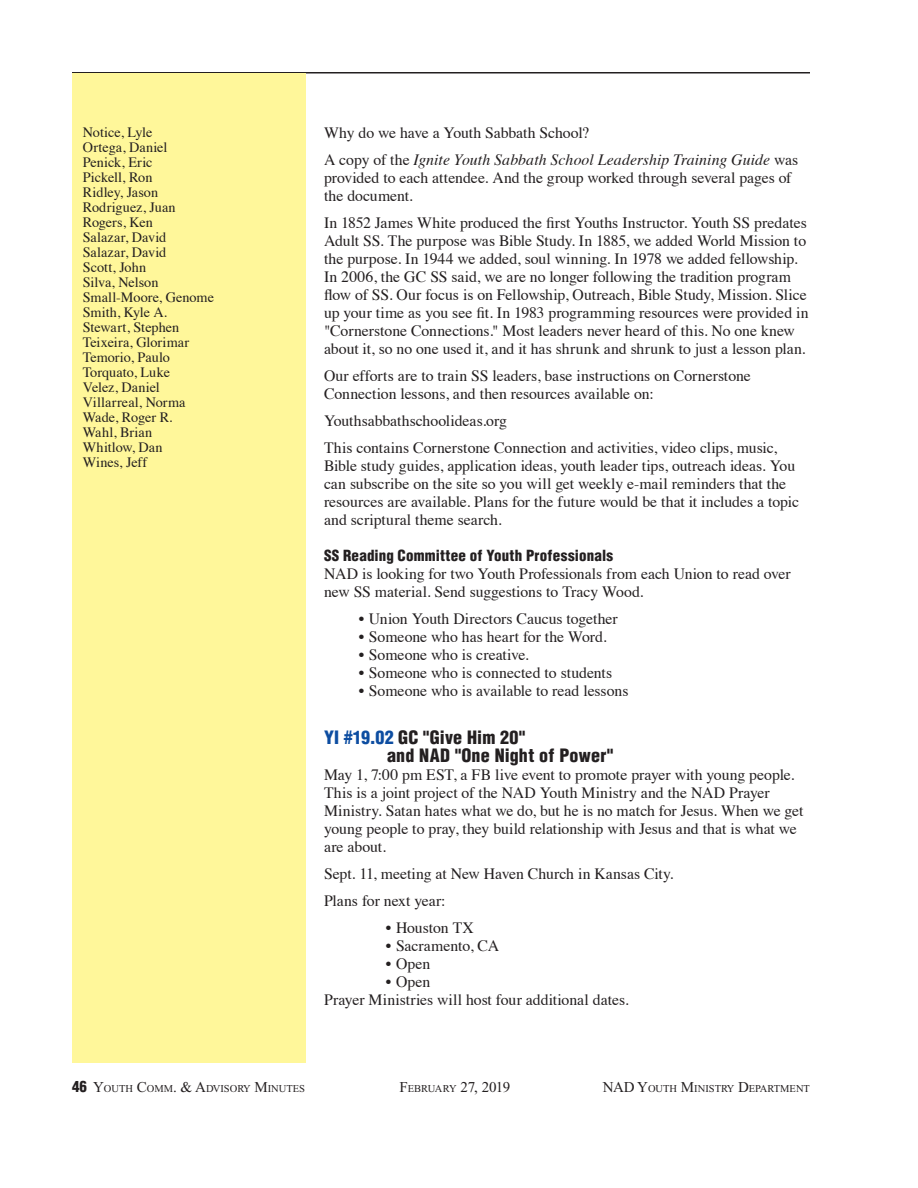
<style>
.page{position:relative;width:918px;height:1188px;background:#fff}
.page>*{position:absolute;margin:0;border:0;box-sizing:border-box;transform-origin:0 0}
.Subhead_2_12_12{font:900 condensed 18px/18px "Helvetica";letter-spacing:.01em;color:#231f20}
.BT_10_5_12_flush{font:15.75px/18px "Times";letter-spacing:-.005em;color:#231f20}
.Indent_1_10_5_12{font:15.75px "Times";letter-spacing:-.005em;color:#231f20}
.Indent_2_10_5_12{font:15.75px "Times";color:#231f20}
.Subhead_3_10_12{font:900 condensed 15px "Helvetica";letter-spacing:.015em;color:#231f20}
.t1{font:15px "Times New Roman";letter-spacing:-.03em;color:#231f20}
.Indent_S1_9_5_10{font:14.25px "Times";color:#231f20}
.Indent_S1_9_5_10-2{font:14.25px "Times";letter-spacing:.02em;color:#231f20}
.t2{font:10.5px "Times New Roman";color:#231f20}
.s1{font-style:italic}
.s2{color:#0d4da1}
.s3{font-family:"Helvetica";font-weight:900;font-stretch:condensed;font-size:15px}
.s4{font-size:15px}
.s5{font-size:10.5px}
</style>
<div class="page">
<hr style="left:72px;top:72px;width:738px;height:2px;background:#231f20">
<div style="left:72px;top:74px;width:233px;height:989px;background:#fff79a"></div>
<p class="Indent_S1_9_5_10" style="left:83px;top:119px;width:71px">Notice, Lyle</p>
<p class="Indent_S1_9_5_10" style="left:83px;top:134px;width:86px">Ortega, Daniel</p>
<p class="Indent_S1_9_5_10" style="left:83px;top:149px;width:71px">Penick, Eric</p>
<p class="Indent_S1_9_5_10" style="left:83px;top:164px;width:71px">Pickell, Ron</p>
<p class="Indent_S1_9_5_10" style="left:83px;top:179px;width:77px">Ridley, Jason</p>
<p class="Indent_S1_9_5_10" style="left:83px;top:194px;width:94px">Rodriguez, Juan</p>
<p class="Indent_S1_9_5_10" style="left:83px;top:209px;width:72px">Rogers, Ken</p>
<p class="Indent_S1_9_5_10" style="left:83px;top:224px;width:85px">Salazar, David</p>
<p class="Indent_S1_9_5_10" style="left:83px;top:239px;width:85px">Salazar, David</p>
<p class="Indent_S1_9_5_10" style="left:83px;top:254px;width:65px">Scott, John</p>
<p class="Indent_S1_9_5_10" style="left:83px;top:269px;width:77px">Silva, Nelson</p>
<p class="Indent_S1_9_5_10" style="left:83px;top:284px;width:133px">Small-Moore, Genome</p>
<p class="Indent_S1_9_5_10" style="left:83px;top:299px;width:86px">Smith, Kyle A.</p>
<p class="Indent_S1_9_5_10" style="left:83px;top:314px;width:98px">Stewart, Stephen</p>
<p class="Indent_S1_9_5_10" style="left:83px;top:329px;width:108px">Teixeira, Glorimar</p>
<p class="Indent_S1_9_5_10" style="left:83px;top:344px;width:89px">Temorio, Paulo</p>
<p class="Indent_S1_9_5_10" style="left:83px;top:359px;width:89px">Torquato, Luke</p>
<p class="Indent_S1_9_5_10" style="left:83px;top:374px;width:78px">Velez, Daniel</p>
<p class="Indent_S1_9_5_10" style="left:83px;top:389px;width:104px">Villarreal, Norma</p>
<p class="Indent_S1_9_5_10" style="left:83px;top:404px;width:91px">Wade, Roger R.</p>
<p class="Indent_S1_9_5_10-2" style="left:83px;top:419px;width:71px">Wahl, Brian</p>
<p class="Indent_S1_9_5_10" style="left:83px;top:434px;width:81px">Whitlow, Dan</p>
<p class="Indent_S1_9_5_10" style="left:83px;top:449px;width:66px">Wines, Jeff</p>
<p class="BT_10_5_12_flush" style="left:324px;top:122px;width:267px">Why do we have a Youth Sabbath School?</p>
<p class="BT_10_5_12_flush" style="left:324px;top:149px;width:476px">A copy of the <span class="s1">Ignite Youth Sabbath School Leadership Training Guide</span> was provided to each attendee. And the group worked through several pages of the document.</p>
<p class="BT_10_5_12_flush" style="left:324px;top:212px;width:486px">In 1852 James White produced the first Youths Instructor. Youth SS predates Adult SS. The purpose was Bible Study. In 1885, we added World Mission to the purpose. In 1944 we added, soul winning. In 1978 we added fellowship.<br>In 2006, the GC SS said, we are no longer following the tradition program flow of SS. Our focus is on Fellowship, Outreach, Bible Study, Mission. Slice up your time as you see fit. In 1983 programming resources were provided in "Cornerstone Connections." Most leaders never heard of this. No one knew about it, so no one used it, and it has shrunk and shrunk to just a lesson plan.</p>
<p class="BT_10_5_12_flush" style="left:324px;top:365px;width:428px">Our efforts are to train SS leaders, base instructions on Cornerstone<br>Connection lessons, and then resources available on:</p>
<p class="BT_10_5_12_flush" style="left:324px;top:410px;width:185px">Youthsabbathschoolideas.org</p>
<p class="BT_10_5_12_flush" style="left:324px;top:437px;width:477px">This contains Cornerstone Connection and activities, video clips, music, Bible study guides, application ideas, youth leader tips, outreach ideas. You can subscribe on the site so you will get weekly e-mail reminders that the resources are available. Plans for the future would be that it includes a topic and scriptural theme search.</p>
<p class="Subhead_3_10_12" style="left:324px;top:546px;width:291px">SS Reading Committee of Youth Professionals</p>
<p class="BT_10_5_12_flush" style="left:324px;top:563px;width:468px">NAD is looking for two Youth Professionals from each Union to read over new SS material. Send suggestions to Tracy Wood.</p>
<p class="Indent_1_10_5_12" style="left:359px;top:604px;width:260px">• Union Youth Directors Caucus together</p>
<p class="Indent_1_10_5_12" style="left:359px;top:622px;width:249px">• Someone who has heart for the Word.</p>
<p class="Indent_1_10_5_12" style="left:359px;top:640px;width:171px">• Someone who is creative.</p>
<p class="Indent_1_10_5_12" style="left:359px;top:658px;width:255px">• Someone who is connected to students</p>
<p class="Indent_1_10_5_12" style="left:359px;top:676px;width:271px">• Someone who is available to read lessons</p>
<p class="Subhead_2_12_12" style="left:387px;top:728px;width:228px;text-indent:-63px"><span class="s2">YI #19.02</span> GC "Give Him 20"<br>and NAD "One Night of Power"</p>
<p class="BT_10_5_12_flush" style="left:324px;top:764px;width:481px">May 1, 7:00 pm EST, a FB live event to promote prayer with young people.<br>This is a joint project of the NAD Youth Ministry and the NAD Prayer Ministry. Satan hates what we do, but he is no match for Jesus. When we get young people to pray, they build relationship with Jesus and that is what we are about.</p>
<p class="BT_10_5_12_flush" style="left:324px;top:863px;width:351px">Sept. 11, meeting at New Haven Church in Kansas City.</p>
<p class="BT_10_5_12_flush" style="left:324px;top:890px;width:123px">Plans for next year:</p>
<p class="Indent_2_10_5_12" style="left:386px;top:913px;width:89px">• Houston TX</p>
<p class="Indent_2_10_5_12" style="left:386px;top:931px;width:115px">• Sacramento, CA</p>
<p class="Indent_2_10_5_12" style="left:386px;top:949px;width:46px">• Open</p>
<p class="Indent_2_10_5_12" style="left:386px;top:967px;width:46px">• Open</p>
<p class="BT_10_5_12_flush" style="left:324px;top:989px;width:306px">Prayer Ministries will host four additional dates.</p>
<p class="t2" style="left:72px;top:1083px;width:235px"><span class="s3">46</span> <span class="s4">Y</span>OUTH <span class="s4">C</span>OMM<span class="s4">. &amp; A</span>DVISORY <span class="s4">M</span>INUTES</p>
<p class="t1" style="left:400px;top:1079px;width:112px">F<span class="s5">EBRUARY</span> 27, 2019</p>
<p class="t2" style="left:603px;top:1083px;width:209px"><span class="s4">NAD Y</span>OUTH <span class="s4">M</span>INISTRY <span class="s4">D</span>EPARTMENT</p>
</div>
